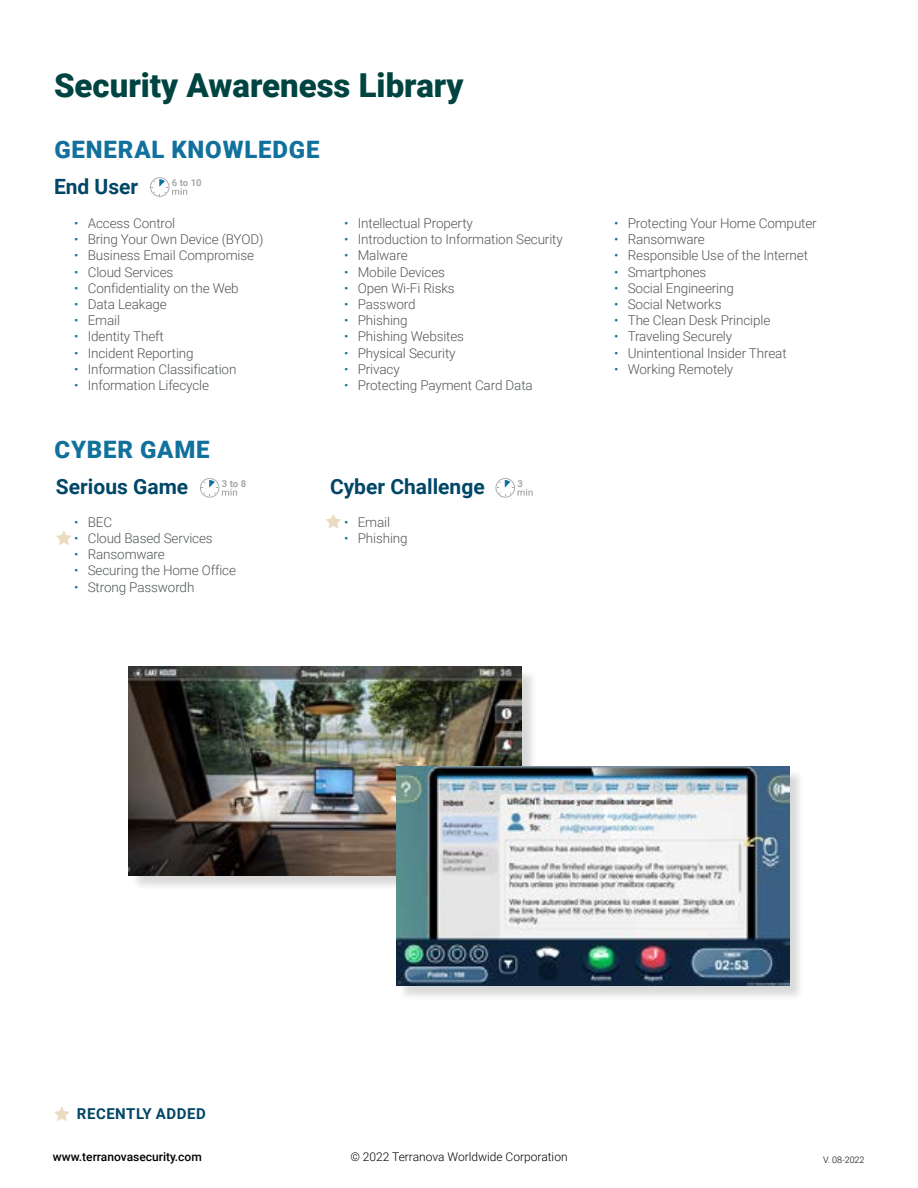
<style>
.page{position:relative;width:918px;height:1188px;background:#fff}
.page>*{position:absolute;margin:0;border:0;box-sizing:border-box;transform-origin:0 0}
.t1{font:900 33px "Roboto";color:#004442}
.t2{font:900 24px "Roboto";letter-spacing:.035em;color:#11719c}
.t3{font:700 21px "Roboto";color:#004667}
.t4{font:700 15px "Roboto";letter-spacing:.035em;color:#004667}
.t5{font:300 13.5px "Roboto";letter-spacing:-.01em;color:#52575a}
.t6{font:300 12px "Roboto";color:#000}
.t7{font:500 12px "Roboto";color:#000}
.t8{font:700 9.6px "Roboto";color:#a9a9a9}
.t9{font:300 9px "Roboto";color:#000}
.s1{color:#11719c}
</style>
<div class="page">
<svg style="left:150px;top:177px;width:37px;height:20px"></svg>
<svg style="left:54px;top:1106px;width:16px;height:15px"></svg>
<svg style="left:200px;top:478px;width:37px;height:20px"></svg>
<svg style="left:496px;top:478px;width:37px;height:20px"></svg>
<svg style="left:326px;top:514px;width:15px;height:15px"></svg>
<div style="left:131px;top:669px;width:407px;height:222px;background:#000;opacity:.15"></div>
<img style="left:129px;top:667px;width:392px;height:208px">
<div style="left:399px;top:769px;width:406px;height:233px;background:#000;opacity:.15"></div>
<img style="left:397px;top:767px;width:392px;height:218px">
<svg style="left:56px;top:530px;width:15px;height:15px"></svg>
<h1 class="t1" style="left:54px;top:62px;width:411px">Security Awareness Library</h1>
<h2 class="t2" style="left:54px;top:133px;width:267px">GENERAL KNOWLEDGE</h2>
<h3 class="t3" style="left:54px;top:172px;width:86px">End User</h3>
<p class="t8" style="left:172px;top:176px;width:31px">6 to 10</p>
<p class="t5" style="left:74px;top:214px;width:103px"><span class="s1">•</span> Access Control</p>
<p class="t5" style="left:74px;top:230px;width:191px"><span class="s1">•</span> Bring Your Own Device (BYOD)</p>
<p class="t5" style="left:74px;top:246px;width:181px"><span class="s1">•</span> Business Email Compromise</p>
<p class="t5" style="left:74px;top:262px;width:101px"><span class="s1">•</span> Cloud Services</p>
<p class="t5" style="left:74px;top:279px;width:166px"><span class="s1">•</span> Confidentiality on the Web</p>
<p class="t5" style="left:74px;top:295px;width:94px"><span class="s1">•</span> Data Leakage</p>
<p class="t5" style="left:74px;top:311px;width:47px"><span class="s1">•</span> Email</p>
<p class="t5" style="left:74px;top:327px;width:91px"><span class="s1">•</span> Identity Theft</p>
<p class="t5" style="left:74px;top:343px;width:121px"><span class="s1">•</span> Incident Reporting</p>
<p class="t5" style="left:74px;top:360px;width:164px"><span class="s1">•</span> Information Classification</p>
<p class="t5" style="left:74px;top:376px;width:136px"><span class="s1">•</span> Information Lifecycle</p>
<h2 class="t2" style="left:54px;top:432px;width:157px">CYBER GAME</h2>
<p class="t5" style="left:344px;top:214px;width:130px"><span class="s1">•</span> Intellectual Property</p>
<p class="t5" style="left:344px;top:230px;width:220px"><span class="s1">•</span> Introduction to Information Security</p>
<p class="t5" style="left:344px;top:246px;width:65px"><span class="s1">•</span> Malware</p>
<p class="t5" style="left:344px;top:262px;width:102px"><span class="s1">•</span> Mobile Devices</p>
<p class="t5" style="left:344px;top:279px;width:112px"><span class="s1">•</span> Open Wi-Fi Risks</p>
<p class="t5" style="left:344px;top:295px;width:73px"><span class="s1">•</span> Password</p>
<p class="t5" style="left:344px;top:311px;width:65px"><span class="s1">•</span> Phishing</p>
<p class="t5" style="left:344px;top:327px;width:121px"><span class="s1">•</span> Phishing Websites</p>
<p class="t5" style="left:344px;top:343px;width:113px"><span class="s1">•</span> Physical Security</p>
<p class="t5" style="left:344px;top:360px;width:57px"><span class="s1">•</span> Privacy</p>
<p class="t5" style="left:344px;top:376px;width:190px"><span class="s1">•</span> Protecting Payment Card Data</p>
<h3 class="t3" style="left:56px;top:472px;width:134px">Serious Game</h3>
<p class="t8" style="left:222px;top:477px;width:26px">3 to 8</p>
<h3 class="t3" style="left:330px;top:472px;width:156px">Cyber Challenge</h3>
<p class="t8" style="left:517px;top:477px;width:7px">3</p>
<p class="t5" style="left:74px;top:512px;width:39px"><span class="s1">•</span> BEC</p>
<p class="t5" style="left:74px;top:529px;width:140px"><span class="s1">•</span> Cloud Based Services</p>
<p class="t5" style="left:74px;top:545px;width:92px"><span class="s1">•</span> Ransomware</p>
<p class="t5" style="left:74px;top:561px;width:163px"><span class="s1">•</span> Securing the Home Office</p>
<p class="t5" style="left:74px;top:577px;width:122px"><span class="s1">•</span> Strong Passwordh</p>
<p class="t5" style="left:344px;top:512px;width:47px"><span class="s1">•</span> Email</p>
<p class="t5" style="left:344px;top:529px;width:65px"><span class="s1">•</span> Phishing</p>
<p class="t5" style="left:614px;top:214px;width:204px"><span class="s1">•</span> Protecting Your Home Computer</p>
<p class="t5" style="left:614px;top:230px;width:92px"><span class="s1">•</span> Ransomware</p>
<p class="t5" style="left:614px;top:246px;width:195px"><span class="s1">•</span> Responsible Use of the Internet</p>
<p class="t5" style="left:614px;top:262px;width:94px"><span class="s1">•</span> Smartphones</p>
<p class="t5" style="left:614px;top:279px;width:121px"><span class="s1">•</span> Social Engineering</p>
<p class="t5" style="left:614px;top:295px;width:109px"><span class="s1">•</span> Social Networks</p>
<p class="t5" style="left:614px;top:311px;width:158px"><span class="s1">•</span> The Clean Desk Principle</p>
<p class="t5" style="left:614px;top:327px;width:119px"><span class="s1">•</span> Traveling Securely</p>
<p class="t5" style="left:614px;top:343px;width:174px"><span class="s1">•</span> Unintentional Insider Threat</p>
<p class="t5" style="left:614px;top:360px;width:121px"><span class="s1">•</span> Working Remotely</p>
<p class="t4" style="left:77px;top:1103px;width:130px">RECENTLY ADDED</p>
<p class="t7" style="left:53px;top:1149px;width:150px">www.terranovasecurity.com</p>
<p class="t6" style="left:350px;top:1149px;width:219px">© 2022 Terranova Worldwide Corporation</p>
<p class="t9" style="left:823px;top:1153px;width:43px">V. 08-2022</p>
</div>
